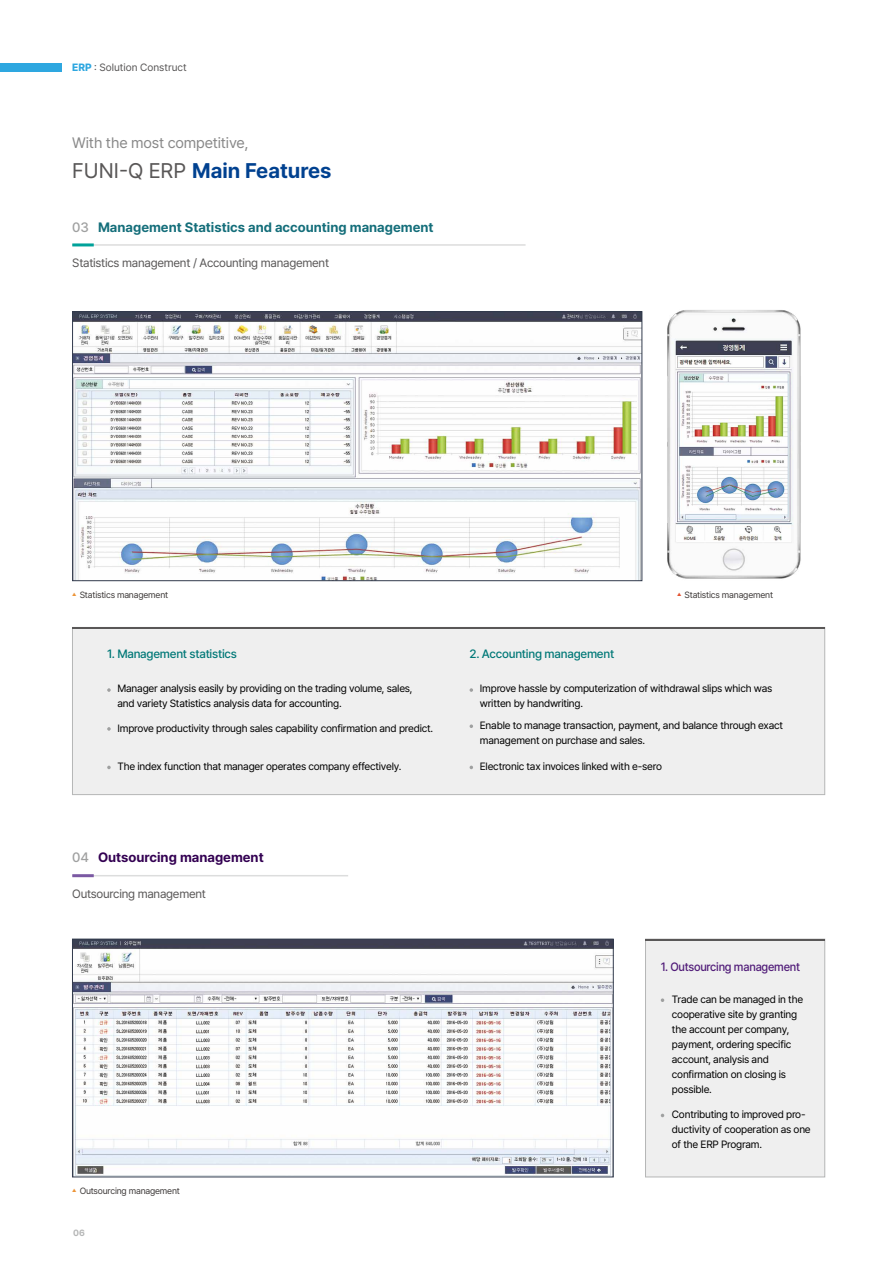
<style>
.page{position:relative;width:893px;height:1263px;background:#fff}
.page>*{position:absolute;margin:0;border:0;box-sizing:border-box;transform-origin:0 0}
.t1{font:700 21px "Pretendard";color:#004190}
.t2{font:15px "Pretendard";letter-spacing:-.01em;color:#898989}
.t3{font:700 13.5px "Pretendard";color:#146e7a}
.t4{font:700 13.5px "Pretendard";color:#330052}
.t5{font:500 13.5px "Pretendard";color:#9fa0a0}
.t6{font:12px "Pretendard";letter-spacing:-.02em;color:#595757}
.t7{font:500 12px "Pretendard";letter-spacing:-.02em;color:#007877}
.t8{font:500 12px "Pretendard";letter-spacing:-.02em;color:#501b78;scale:.95 1}
.t9{font:10.5px/15px "Pretendard";letter-spacing:-.02em;color:#000}
.t10{font:10.5px "Pretendard";color:#595757}
.t11{font:9px "Pretendard";letter-spacing:-.02em;color:#3e3a39}
.t12{font:700 9px "Pretendard";color:#b5b6b6}
.s1{font-weight:800;color:#2ea7e0}
.s2{font-weight:400;color:#595757}
</style>
<div class="page">
<img style="left:74px;top:941px;width:537px;height:234px">
<div style="left:72px;top:939px;width:541px;height:238px;border:1px solid #313a4c"></div>
<img style="left:74px;top:313px;width:566px;height:266px">
<div style="left:72px;top:311px;width:570px;height:270px;border:1px solid #313a4c"></div>
<img style="left:667px;top:310px;width:134px;height:269px">
<hr style="left:72px;top:244px;width:454px;height:2px;background:#dcdddd">
<hr style="left:72px;top:875px;width:276px;height:1px;background:#dcdddd">
<div style="left:0;top:64px;width:62px;height:8px;background:#2ea7e0"></div>
<hr style="left:72px;top:243px;width:22px;height:3px;background:#00a29a">
<hr style="left:72px;top:874px;width:22px;height:3px;background:#7b59a3">
<div style="left:72px;top:627px;width:753px;height:168px;background:#efefef;border:1px solid #b5b6b6"></div>
<hr style="left:72px;top:627px;width:753px;height:2px;background:#595757">
<svg style="left:107px;top:688px;width:4px;height:4px"></svg>
<svg style="left:107px;top:766px;width:4px;height:3px"></svg>
<svg style="left:107px;top:727px;width:4px;height:4px"></svg>
<svg style="left:470px;top:688px;width:3px;height:4px"></svg>
<div style="left:645px;top:939px;width:180px;height:238px;background:#efefef;border:1px solid #b5b6b6"></div>
<hr style="left:645px;top:939px;width:180px;height:1px;background:#595757">
<svg style="left:661px;top:998px;width:3px;height:4px"></svg>
<p class="t10" style="left:72px;top:60px;width:116px"><span class="s1">ERP</span> : Solution Construct</p>
<h2 class="t2" style="left:72px;top:132px;width:178px">With the most competitive,</h2>
<h1 class="t1" style="left:72px;top:155px;width:261px"><span class="s2">FUNI-Q ERP</span> Main Features</h1>
<p class="t5" style="left:72px;top:217px;width:18px">03</p>
<p class="t3" style="left:98px;top:217px;width:337px">Management Statistics and accounting management</p>
<p class="t6" style="left:72px;top:254px;width:258px">Statistics management / Accounting management</p>
<p class="t11" style="left:72px;top:588px;width:98px"><sup>▲</sup> Statistics management</p>
<p class="t7" style="left:107px;top:645px;width:131px">1. Management statistics</p>
<p class="t9" style="left:118px;top:681px;width:297px">Manager analysis easily by providing on the trading volume, sales, and variety Statistics analysis data for accounting.</p>
<p class="t9" style="left:118px;top:720px;width:317px">Improve productivity through sales capability confirmation and predict.</p>
<p class="t9" style="left:118px;top:758px;width:285px">The index function that manager operates company effectively.</p>
<p class="t5" style="left:72px;top:848px;width:18px">04</p>
<p class="t4" style="left:98px;top:848px;width:167px">Outsourcing management</p>
<p class="t6" style="left:72px;top:885px;width:135px">Outsourcing management</p>
<p class="t11" style="left:72px;top:1184px;width:109px"><sup>▲</sup> Outsourcing management</p>
<p class="t12" style="left:73px;top:1226px;width:13px">06</p>
<p class="t11" style="left:677px;top:588px;width:98px"><sup>▲</sup> Statistics management</p>
<p class="t7" style="left:470px;top:645px;width:146px">2. Accounting management</p>
<p class="t9" style="left:480px;top:681px;width:294px">Improve hassle by computerization of withdrawal slips which was written by handwriting.</p>
<p class="t9" style="left:480px;top:718px;width:305px">Enable to manage transaction, payment, and balance through exact management on purchase and sales.</p>
<p class="t9" style="left:480px;top:758px;width:184px">Electronic tax invoices linked with e-sero</p>
<p class="t8" style="left:661px;top:958px;width:148px">1. Outsourcing management</p>
<p class="t9" style="left:672px;top:992px;width:133px">Trade can be managed in the cooperative site by granting the account per company, payment, ordering specific account, analysis and confirmation on closing is possible.</p>
<p class="t9" style="left:672px;top:1107px;width:140px">Contributing to improved pro&shy;ductivity of cooperation as one of the ERP Program.</p>
</div>
